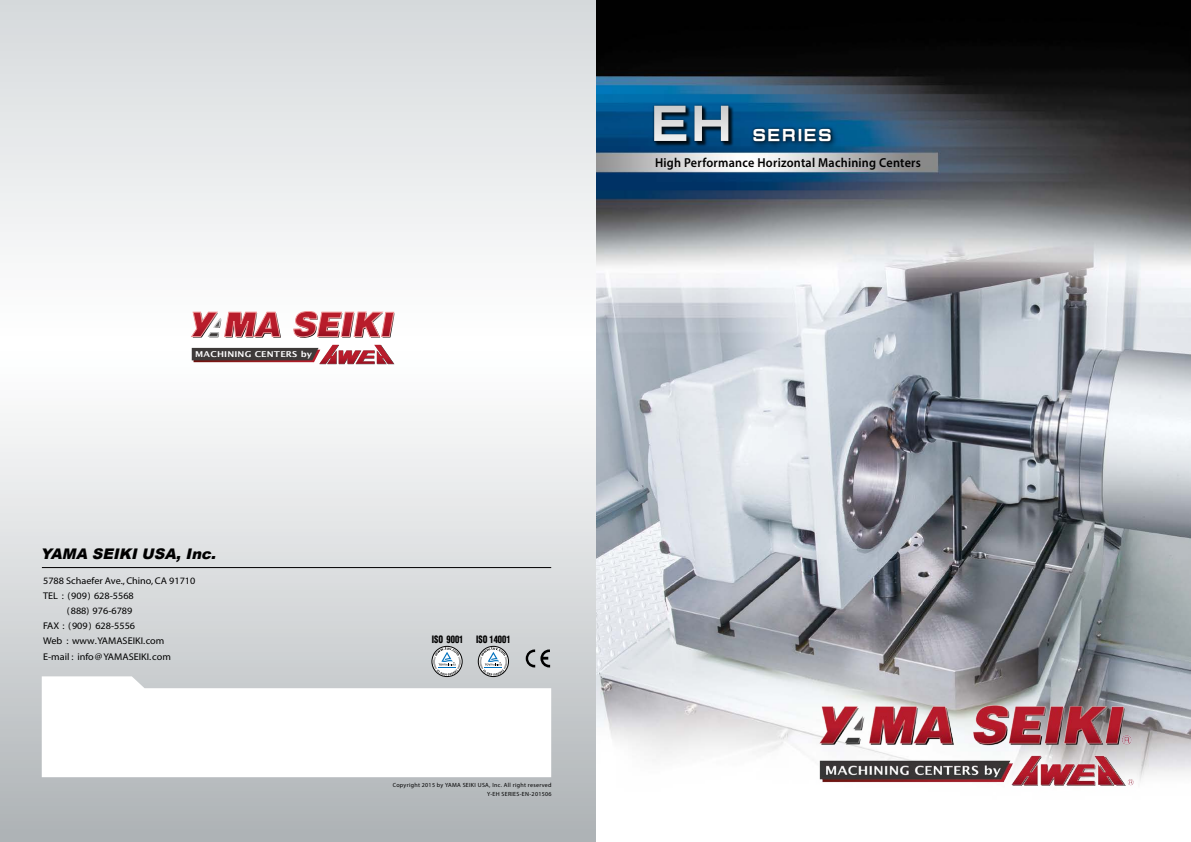
<style>
.page{position:relative;width:1191px;height:842px;background:#fff}
.page>*{position:absolute;margin:0;border:0;box-sizing:border-box;transform-origin:0 0}
.t1{font:43.1px "AR Gothic 2 Ultra Distended";color:#fff}
.t2{font:15px "AR Gothic 2 Ultra Distended";letter-spacing:.06em;color:#fff}
.t3{font:italic 900 14.7px "Arial";color:#000}
.t4{font:600 13px "Myriad Pro";letter-spacing:.02em;color:#000;scale:.94 1}
.t5{font:900 condensed 10px "Helvetica";color:#000;scale:.85 1}
.t6{font:9.7px "Myriad";color:#000;scale:1.05 1}
.t7{font:600 8.1px "Lucida Sans";letter-spacing:.02em;color:#fff;scale:1.11 1}
.t8{font:6px "Myriad Pro";letter-spacing:.05em;color:#000}
</style>
<div class="page">
<img style="left:596px;top:0;width:595px;height:773px">
<img style="left:791px;top:680px;width:368px;height:106px">
<div style="left:654px;top:106px;width:80px;height:40px;background:#000;opacity:.75"></div>
<div style="left:652px;top:104px;width:78px;height:39px;background:#000;opacity:.75"></div>
<div style="left:750px;top:126px;width:88px;height:23px;background:#000;opacity:.75"></div>
<div style="left:751px;top:126px;width:82px;height:17px;background:#000;opacity:.75"></div>
<svg style="left:0;top:0;width:595px;height:842px"></svg>
<svg style="left:526px;top:649px;width:24px;height:18px"></svg>
<div style="left:432px;top:646px;width:30px;height:30px;background:#101111;border-radius:50%"></div>
<div style="left:432px;top:646px;width:30px;height:31px;border:1px solid #000;border-radius:50%"></div>
<svg style="left:433px;top:647px;width:28px;height:29px"></svg>
<div style="left:478px;top:646px;width:30px;height:31px;border:1px solid #000;border-radius:50%"></div>
<svg style="left:479px;top:647px;width:28px;height:29px"></svg>
<svg style="left:192px;top:345px;width:202px;height:19px"></svg>
<svg style="left:293px;top:311px;width:102px;height:27px"></svg>
<svg style="left:191px;top:311px;width:90px;height:27px"></svg>
<p class="t7" style="left:195px;top:350px;width:107px">MACHINING CENTERS by</p>
<h3 class="t3" style="left:40px;top:543px;width:181px">YAMA SEIKIUSA,Inc.</h3>
<p class="t6" style="left:43px;top:576px;width:146px">5788 Schaefer Ave., Chino, CA 91710</p>
<p class="t6" style="left:43px;top:591px;width:88px">TEL : (909) 628-5568</p>
<p class="t6" style="left:67px;top:606px;width:64px">(888) 976-6789</p>
<p class="t6" style="left:43px;top:621px;width:89px">FAX : (909) 628-5556</p>
<p class="t6" style="left:43px;top:636px;width:117px">Web : www.YAMASEIKI.com</p>
<p class="t6" style="left:43px;top:651px;width:123px">E-mail : info@YAMASEIKI.com</p>
<p class="t5" style="left:432px;top:633px;width:39px">ISO 9001</p>
<p class="t5" style="left:476px;top:633px;width:42px">ISO 14001</p>
<p class="t8" style="left:393px;top:781px;width:160px">Copyright 2015 by YAMA SEIKI USA, Inc. All right reserved</p>
<p class="t8" style="left:487px;top:790px;width:66px">Y-EH SERIES-EN-201506</p>
<h1 class="t1" style="left:650px;top:104px;width:84px">EH</h1>
<h2 class="t2" style="left:752px;top:128px;width:81px">SERIES</h2>
<h3 class="t4" style="left:655px;top:155px;width:284px">High Performance Horizontal Machining Centers</h3>
</div>
